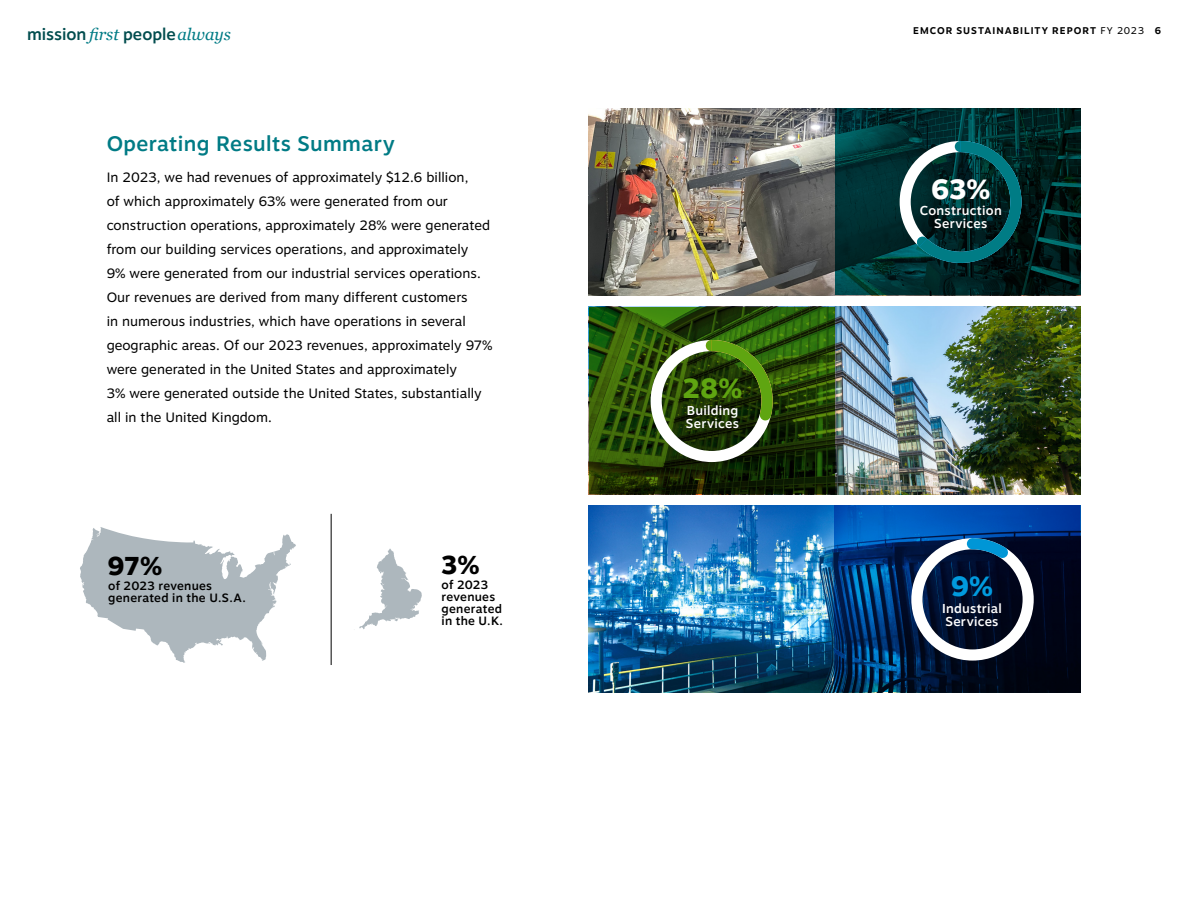
<style>
.page{position:relative;width:1188px;height:918px;background:#fff}
.page>*{position:absolute;margin:0;border:0;box-sizing:border-box;transform-origin:0 0}
.t1{font:800 27.75px "Motiva Sans";color:#fff}
.t2{font:800 27.75px "Motiva Sans";color:#5fa511}
.t3{font:800 27.75px "Motiva Sans";color:#009ade}
.t4{font:800 25.8px "Motiva Sans";color:#000}
.t5{font:500 21px "Motiva Sans";letter-spacing:.02em;color:#007b85}
.t6{font:500 16.5px "Motiva Sans";color:#004c4e}
.t7{font:13.5px/24px "Motiva Sans";letter-spacing:.005em;color:#000}
.t8{font:500 12.9px/12.9px "Motiva Sans";letter-spacing:.02em;color:#fff}
.t9{font:500 12px/12px "Motiva Sans";letter-spacing:.025em;color:#000}
.t10{font:700 9.75px "Motiva Sans";letter-spacing:.11em;color:#000}
.s1{font-family:"Georgia";font-weight:400;font-style:italic;color:#007b85}
.s2{font-weight:400}
</style>
<div class="page">
<img style="left:589px;top:505px;width:491px;height:188px">
<svg style="left:834px;top:505px;width:246px;height:187px"></svg>
<img style="left:834px;top:307px;width:247px;height:187px">
<img style="left:588px;top:108px;width:493px;height:188px">
<svg style="left:835px;top:108px;width:245px;height:187px"></svg>
<hr style="left:331px;top:514px;width:1px;height:151px;background:#000">
<svg style="left:359px;top:548px;width:63px;height:81px"></svg>
<svg style="left:80px;top:527px;width:216px;height:136px"></svg>
<svg style="left:900px;top:141px;width:122px;height:122px"></svg>
<svg style="left:911px;top:538px;width:123px;height:123px"></svg>
<svg style="left:589px;top:307px;width:245px;height:187px"></svg>
<svg style="left:651px;top:340px;width:122px;height:122px"></svg>
<p class="t6" style="left:27px;top:22px;width:205px">mission <span class="s1">first</span> people <span class="s1">always</span></p>
<p class="t10" style="left:913px;top:24px;width:249px">EMCOR SUSTAINABILITY REPORT <span class="s2">FY 2023</span> 6</p>
<h3 class="t5" style="left:107px;top:128px;width:290px">Operating Results Summary</h3>
<p class="t7" style="left:107px;top:165px;width:387px">In 2023, we had revenues of approximately $12.6 billion,<br>of which approximately 63% were generated from our construction operations, approximately 28% were generated from our building services operations, and approximately<br>9% were generated from our industrial services operations.<br>Our revenues are derived from many different customers<br>in numerous industries, which have operations in several geographic areas. Of our 2023 revenues, approximately 97% were generated in the United States and approximately<br>3% were generated outside the United States, substantially all in the United Kingdom.</p>
<h1 class="t1" style="left:931px;top:169px;width:61px">63%</h1>
<p class="t8" style="left:920px;top:204px;width:83px;text-align:center">Construction<br>Services</p>
<h1 class="t2" style="left:683px;top:368px;width:61px">28%</h1>
<p class="t8" style="left:686px;top:404px;width:55px">Building<br>Services</p>
<h2 class="t4" style="left:108px;top:547px;width:56px">97%</h2>
<h2 class="t4" style="left:442px;top:546px;width:40px">3%</h2>
<p class="t9" style="left:108px;top:580px;width:139px">of 2023 revenues generated in the U.S.A.</p>
<p class="t9" style="left:442px;top:579px;width:63px">of 2023 revenues generated in the U.K.</p>
<h1 class="t3" style="left:951px;top:566px;width:44px">9%</h1>
<p class="t8" style="left:942px;top:602px;width:61px">Industrial<br>Services</p>
</div>
